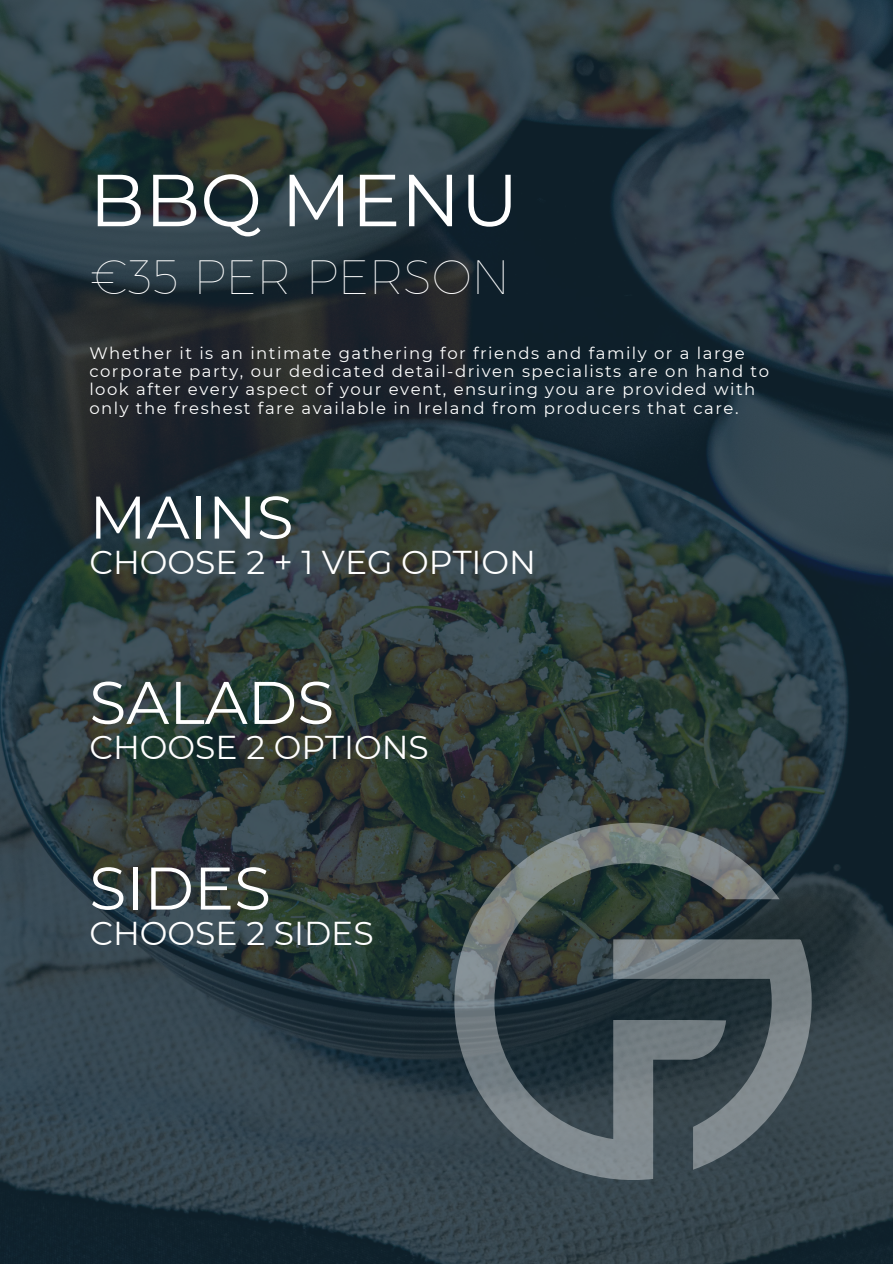
<style>
.page{position:relative;width:893px;height:1264px;background:#fff}
.page>*{position:absolute;margin:0;border:0;box-sizing:border-box;transform-origin:0 0}
.t1{font:73.5px "Montserrat";color:#fff}
.t2{font:60px "Montserrat";color:#fff}
.t3{font:100 48.15px "Montserrat";color:#fff}
.t4{font:33px "Montserrat";color:#fff}
.t5{font:16.5px/18px "Montserrat";letter-spacing:.09em;color:#fff}
</style>
<div class="page">
<img style="left:0;top:0;width:892px;height:1263px">
<svg style="left:454px;top:822px;width:325px;height:357px;background:#445152"></svg>
<svg style="left:613px;top:939px;width:198px;height:230px;background:#556066"></svg>
<h1 class="t1" style="left:89px;top:155px;width:431px">BBQ MENU</h1>
<p class="t3" style="left:89px;top:245px;width:422px">€35 PER PERSON</p>
<p class="t5" style="left:89px;top:344px;width:681px">Whether it is an intimate gathering for friends and family or a large corporate party, our dedicated detail-driven specialists are on hand to look after every aspect of your event, ensuring you are provided with only the freshest fare available in Ireland from producers that care.</p>
<h3 class="t2" style="left:89px;top:480px;width:206px">MAINS</h3>
<p class="t4" style="left:89px;top:541px;width:448px">CHOOSE 2 + 1 VEG OPTION</p>
<h2 class="t2" style="left:89px;top:665px;width:246px">SALADS</h2>
<h4 class="t4" style="left:89px;top:727px;width:341px">CHOOSE 2 OPTIONS</h4>
<h2 class="t2" style="left:89px;top:851px;width:183px">SIDES</h2>
<h4 class="t4" style="left:89px;top:913px;width:286px">CHOOSE 2 SIDES</h4>
</div>
